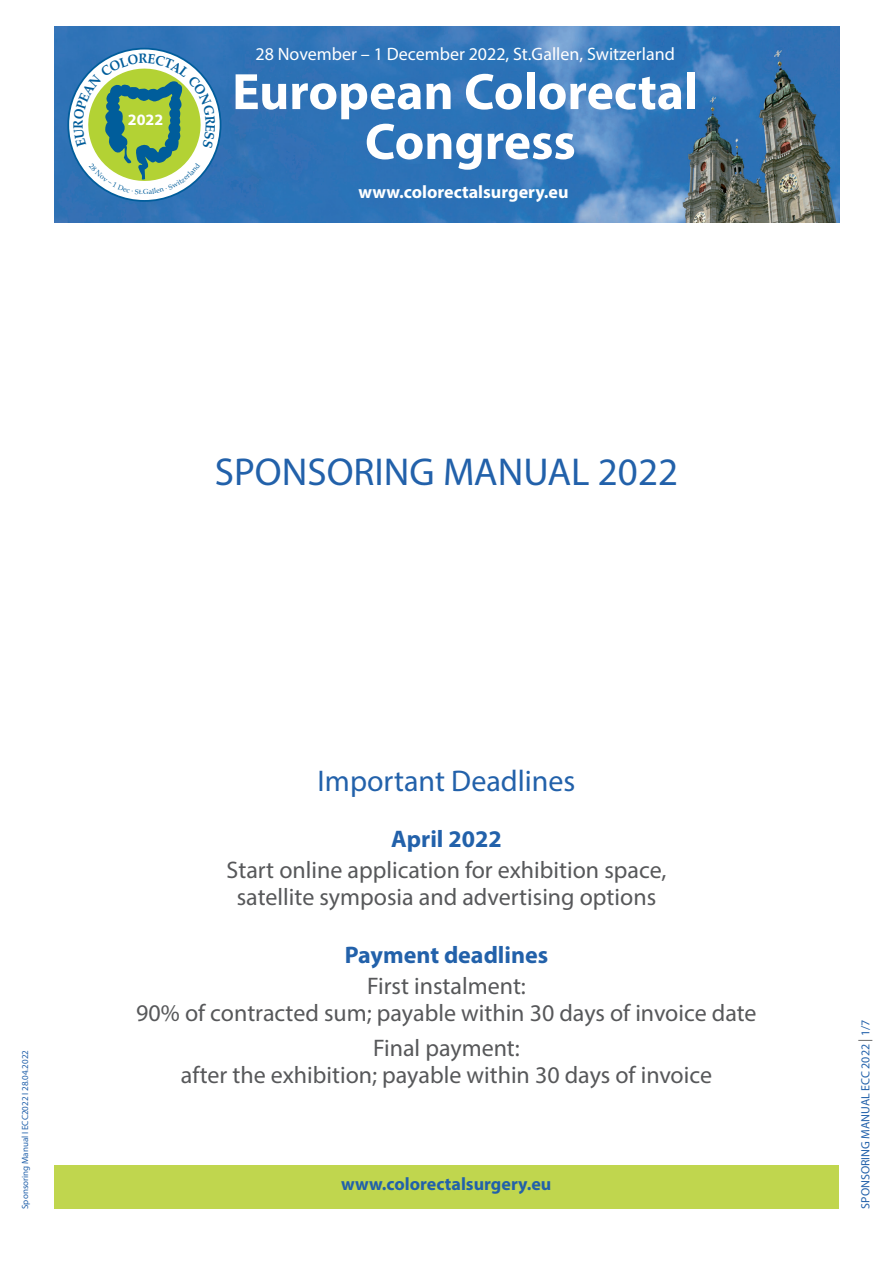
<style>
.page{position:relative;width:893px;height:1263px;background:#fff}
.page>*{position:absolute;margin:0;border:0;box-sizing:border-box;transform-origin:0 0}
.t1{font:700 51.45px/49.8px "Myriad Pro";color:#fff;text-align:center}
.t2{font:39px "Myriad Pro";color:#2261aa}
.t3{font:30px "Myriad Pro";color:#2261aa}
.t4{font:24px/27px "Myriad Pro";color:#57585a;text-align:center}
.t5{font:700 24px "Myriad Pro";color:#2261aa}
.t6{font:18px "Myriad Pro";color:#fff}
.t7{font:700 18px "Myriad Pro";color:#fff}
.t8{font:700 18px "Myriad Pro";color:#2261aa}
.t9{font:700 15.9px "Myriad Pro";color:#fff}
.t10{font:700 13.65px "Palatino";color:#005d9b;scale:.93 1}
.t11{font:12px "Myriad Pro";color:#2261aa}
.t12{font:9px "Myriad Pro";color:#2261aa}
.s1{font-family:"Helvetica Neue";font-weight:100;font-size:19.5px;color:#57585a}
</style>
<div class="page">
<img style="left:54px;top:26px;width:785px;height:197px">
<svg style="left:68px;top:49px;width:153px;height:152px"></svg>
<div style="left:54px;top:1165px;width:785px;height:44px;background:#c0d64e"></div>
<svg style="left:74px;top:54px;width:141px;height:140px"></svg>
<p class="t10" style="left:67px;top:129px;width:12px;rotate:-90deg">R</p>
<p class="t9" style="left:128px;top:110px;width:37px">2022</p>
<p class="t6" style="left:256px;top:43px;width:421px">28 November – 1 December 2022, St.Gallen, Switzerland</p>
<h1 class="t1" style="left:232px;top:65px;width:467px">European Colorectal<br>Congress</h1>
<p class="t7" style="left:358px;top:180px;width:212px">www.colorectalsurgery.eu</p>
<h2 class="t2" style="left:215px;top:448px;width:465px">SPONSORING MANUAL 2022</h2>
<p class="t12" style="left:19px;top:1209px;width:160px;rotate:-90deg">Sponsoring Manual I ECC2022 I 28.04.2022</p>
<p class="t3" style="left:317px;top:762px;width:259px">Important Deadlines</p>
<p class="t5" style="left:391px;top:823px;width:112px">April 2022</p>
<p class="t4" style="left:227px;top:856px;width:441px">Start online application for exhibition space, satellite symposia and advertising options</p>
<p class="t5" style="left:345px;top:939px;width:205px">Payment deadlines</p>
<p class="t4" style="left:136px;top:972px;width:622px">First instalment:<br>90% of contracted sum; payable within 30 days of invoice date</p>
<p class="t4" style="left:181px;top:1034px;width:533px">Final payment:<br>after the exhibition; payable within 30 days of invoice</p>
<p class="t8" style="left:341px;top:1172px;width:212px">www.colorectalsurgery.eu</p>
<p class="t11" style="left:858px;top:1209px;width:191px;rotate:-90deg">SPONSORING MANUAL ECC 2022 <span class="s1">I</span> 1/7</p>
</div>
